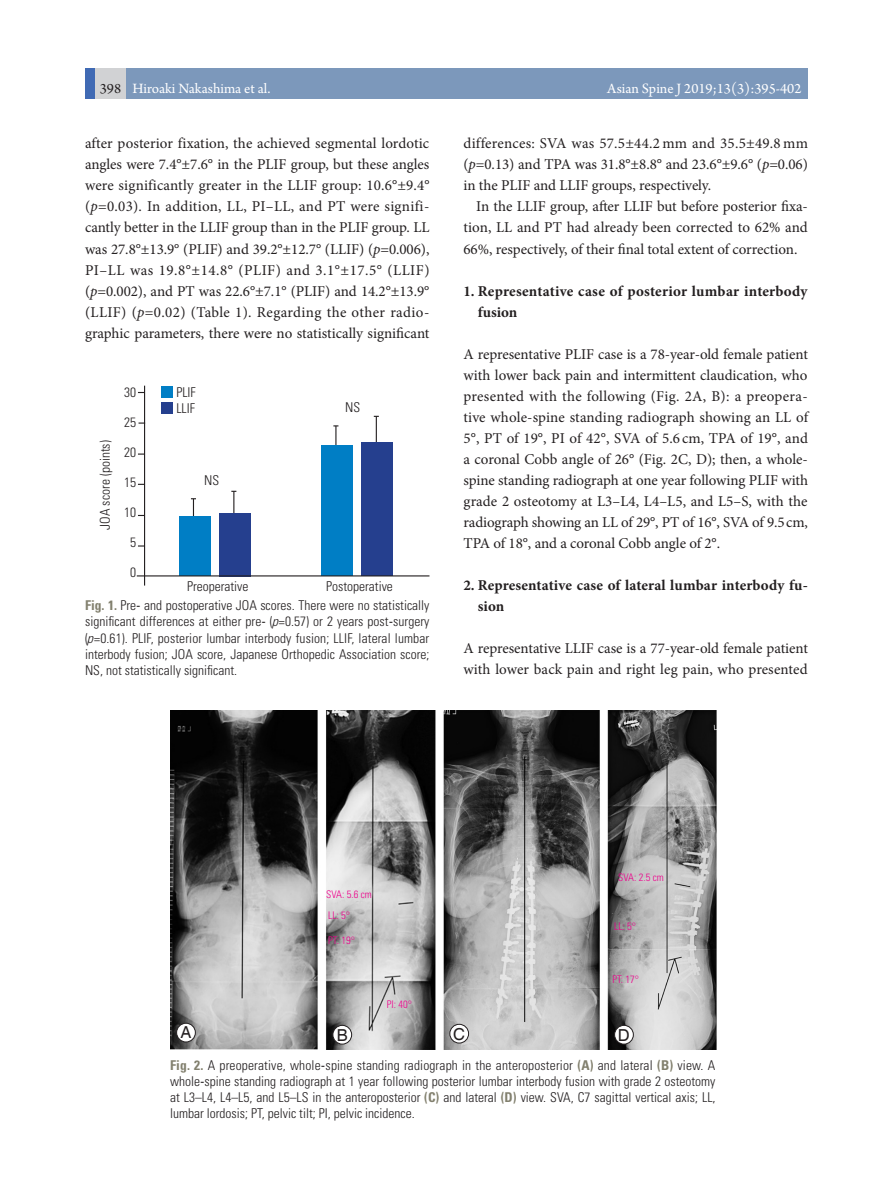
<style>
.page{position:relative;width:893px;height:1191px;background:#fff}
.page>*{position:absolute;margin:0;border:0;box-sizing:border-box;transform-origin:0 0}
.t1{font:16.5px "Helvetica";color:#231f20}
.본문_내용{font:15px/21px "Minion Pro";letter-spacing:-.005em;color:#231f20;text-align:justify}
.본문_내용_첫문단{font:15px/21px "Minion Pro";letter-spacing:-.005em;color:#231f20;text-align:justify}
.본문_중제목{font:700 15px/21px "Minion Pro";letter-spacing:.01em;color:#231f20}
.t2{font:15px "Arno Pro";color:#fff}
.표_그림설명{font:300 condensed 13.5px/16.2px "Univers LT Std";color:#231f20;text-align:justify}
.표_그림설명-2{font:300 condensed 10.5px "Univers LT Std";color:#ed028c}
.s1{color:#231f20}
.s2{font-style:italic}
.s3{font-weight:700;color:#82806e}
.s4{font-weight:400}
</style>
<div class="page">
<div style="left:85px;top:68px;width:58px;height:31px;background:#d1d2d4"></div>
<div style="left:126px;top:68px;width:682px;height:31px;background:#7c98bb"></div>
<div style="left:85px;top:68px;width:10px;height:31px;background:#406ab4"></div>
<hr style="left:144px;top:386px;width:1px;height:199px;background:#231f20">
<div style="left:162px;top:386px;width:11px;height:11px;background:#007ec5"></div>
<div style="left:162px;top:402px;width:11px;height:12px;background:#253f8e"></div>
<svg style="left:191px;top:498px;width:5px;height:18px"></svg>
<hr style="left:335px;top:426px;width:1px;height:95px;background:#231f20">
<hr style="left:233px;top:491px;width:1px;height:30px;background:#231f20">
<hr style="left:376px;top:416px;width:1px;height:104px;background:#231f20">
<div style="left:179px;top:516px;width:31px;height:60px;background:#007ec5"></div>
<div style="left:321px;top:445px;width:32px;height:131px;background:#007ec5"></div>
<div style="left:219px;top:513px;width:32px;height:63px;background:#253f8e"></div>
<div style="left:361px;top:442px;width:32px;height:134px;background:#253f8e"></div>
<hr style="left:137px;top:575px;width:292px;height:1px;background:#231f20">
<img style="left:170px;top:710px;width:547px;height:340px">
<div style="left:177px;top:1023px;width:18px;height:19px;background:#fff;border-radius:50%"></div>
<div style="left:176px;top:1023px;width:20px;height:19px;border:1px solid #231f20;border-radius:50%"></div>
<div style="left:333px;top:1025px;width:19px;height:19px;background:#fff;border-radius:50%"></div>
<div style="left:333px;top:1025px;width:19px;height:19px;border:1px solid #231f20;border-radius:50%"></div>
<div style="left:450px;top:1024px;width:19px;height:19px;background:#fff;border-radius:50%"></div>
<div style="left:450px;top:1024px;width:19px;height:19px;border:1px solid #231f20;border-radius:50%"></div>
<div style="left:615px;top:1025px;width:18px;height:19px;background:#fff;border-radius:50%"></div>
<div style="left:614px;top:1025px;width:19px;height:19px;border:1px solid #231f20;border-radius:50%"></div>
<p class="t2" style="left:100px;top:80px;width:172px"><span class="s1">398</span> Hiroaki Nakashima et al.</p>
<p class="t2" style="left:607px;top:80px;width:196px">Asian Spine J 2019;13(3):395-402</p>
<p class="본문_내용" style="left:85px;top:133px;width:346px">after posterior fixation, the achieved segmental lordotic angles were 7.4°±7.6° in the PLIF group, but these angles were significantly greater in the LLIF group: 10.6°±9.4° (<span class="s2">p</span>=0.03). In addition, LL, PI–LL, and PT were signifi&shy;cantly better in the LLIF group than in the PLIF group. LL was 27.8°±13.9° (PLIF) and 39.2°±12.7° (LLIF) (<span class="s2">p</span>=0.006), PI–LL was 19.8°±14.8° (PLIF) and 3.1°±17.5° (LLIF) (<span class="s2">p</span>=0.002), and PT was 22.6°±7.1° (PLIF) and 14.2°±13.9° (LLIF) (<span class="s2">p</span>=0.02) (Table 1). Regarding the other radio&shy;graphic parameters, there were no statistically significant</p>
<p class="본문_내용" style="left:463px;top:133px;width:346px">differences: SVA was 57.5±44.2 mm and 35.5±49.8 mm (<span class="s2">p</span>=0.13) and TPA was 31.8°±8.8° and 23.6°±9.6° (<span class="s2">p</span>=0.06) in the PLIF and LLIF groups, respectively.</p>
<p class="본문_내용" style="left:463px;top:196px;width:346px;text-indent:13px">In the LLIF group, after LLIF but before posterior fixa&shy;tion, LL and PT had already been corrected to 62% and 66%, respectively, of their final total extent of correction.</p>
<p class="본문_중제목" style="left:478px;top:280px;width:331px;text-indent:-14px">1. Representative case of posterior lumbar interbody fusion</p>
<p class="본문_내용_첫문단" style="left:463px;top:343px;width:346px">A representative PLIF case is a 78-year-old female patient with lower back pain and intermittent claudication, who presented with the following (Fig. 2A, B): a preopera&shy;tive whole-spine standing radiograph showing an LL of 5°, PT of 19°, PI of 42°, SVA of 5.6 cm, TPA of 19°, and a coronal Cobb angle of 26° (Fig. 2C, D); then, a whole&shy;spine standing radiograph at one year following PLIF with grade 2 osteotomy at L3–L4, L4–L5, and L5–S, with the radiograph showing an LL of 29°, PT of 16°, SVA of 9.5cm, TPA of 18°, and a coronal Cobb angle of 2°.</p>
<p class="본문_중제목" style="left:478px;top:574px;width:331px;text-indent:-14px">2. Representative case of lateral lumbar interbody fu&shy;sion</p>
<p class="본문_내용_첫문단" style="left:463px;top:637px;width:346px">A representative LLIF case is a 77-year-old female patient with lower back pain and right leg pain, who presented</p>
<p class="표_그림설명" style="left:176px;top:384px;width:21px">PLIF</p>
<p class="표_그림설명" style="left:176px;top:400px;width:20px">LLIF</p>
<p class="표_그림설명" style="left:124px;top:384px;width:13px">30</p>
<p class="표_그림설명" style="left:124px;top:414px;width:13px">25</p>
<p class="표_그림설명" style="left:124px;top:444px;width:13px">20</p>
<p class="표_그림설명" style="left:124px;top:474px;width:13px">15</p>
<p class="표_그림설명" style="left:124px;top:504px;width:13px">10</p>
<p class="표_그림설명" style="left:130px;top:534px;width:7px">5</p>
<p class="표_그림설명" style="left:130px;top:564px;width:7px">0</p>
<p class="표_그림설명" style="left:345px;top:399px;width:16px">NS</p>
<p class="표_그림설명" style="left:97px;top:529px;width:91px;rotate:-90deg">JOA score (points)</p>
<p class="표_그림설명" style="left:204px;top:472px;width:16px">NS</p>
<p class="표_그림설명" style="left:187px;top:578px;width:63px">Preoperative</p>
<p class="표_그림설명" style="left:326px;top:578px;width:68px">Postoperative</p>
<p class="표_그림설명" style="left:85px;top:597px;width:346px"><span class="s3">Fig. 1.</span> Pre<span class="s4">-</span> and postoperative JOA scores. There were no statistically significant differences at either pre<span class="s4">-</span> (<span class="s2">p</span>=0.57) or 2 years post<span class="s4">-</span>surgery (<span class="s2">p</span>=0.61). PLIF, posterior lumbar interbody fusion; LLIF, lateral lumbar interbody fusion; JOA score, Japanese Orthopedic Association score; NS, not statistically significant.</p>
<p class="표_그림설명-2" style="left:326px;top:887px;width:47px">SVA: 5.6 cm</p>
<p class="표_그림설명-2" style="left:328px;top:909px;width:23px">LL: 5°</p>
<p class="표_그림설명-2" style="left:328px;top:934px;width:28px">PT: 19°</p>
<p class="표_그림설명-2" style="left:387px;top:998px;width:27px">PI: 40°</p>
<p class="표_그림설명-2" style="left:618px;top:870px;width:47px">SVA: 2.5 cm</p>
<p class="표_그림설명-2" style="left:614px;top:919px;width:23px">LL: 5°</p>
<p class="표_그림설명-2" style="left:612px;top:972px;width:28px">PT: 17°</p>
<p class="t1" style="left:180px;top:1023px;width:13px">A</p>
<p class="t1" style="left:337px;top:1025px;width:13px">B</p>
<p class="t1" style="left:453px;top:1024px;width:13px">C</p>
<p class="t1" style="left:618px;top:1025px;width:13px">D</p>
<p class="표_그림설명" style="left:170px;top:1056px;width:547px"><span class="s3">Fig. 2.</span> A preoperative, whole<span class="s4">-</span>spine standing radiograph in the anteroposterior <span class="s3">(A)</span> and lateral <span class="s3">(B)</span> view. A whole<span class="s4">-</span>spine standing radiograph at 1 year following posterior lumbar interbody fusion with grade 2 osteotomy at L3–L4, L4–L5, and L5–LS in the anteroposterior <span class="s3">(C)</span> and lateral <span class="s3">(D)</span> view. SVA, C7 sagittal vertical axis; LL, lumbar lordosis; PT, pelvic tilt; PI, pelvic incidence.</p>
</div>
